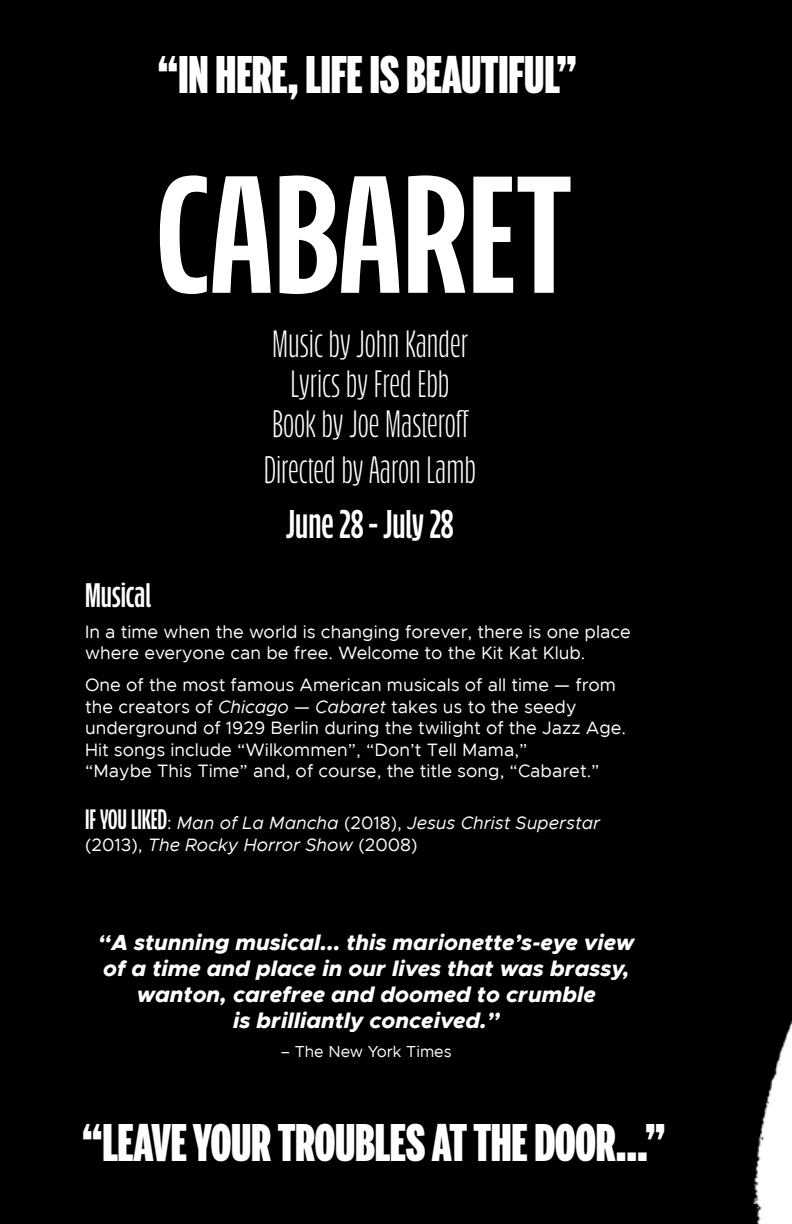
<style>
.page{position:relative;width:792px;height:1224px;background:#000}
.page>*{position:absolute;margin:0;border:0;box-sizing:border-box;transform-origin:0 0}
.t1{font:700 166px "Bufalino";color:#fff;scale:1.23 1}
.t2{font:900 50px "Benton Sans Extra Comp";letter-spacing:-.005em;color:#fff}
.t3{font:700 40px "Bufalino";color:#fff}
.t4{font:38px/40px "Bufalino";color:#fff;text-align:center}
.t5{font:700 34px "Bufalino";color:#fff}
.t6{font:italic 800 22px/26px "Metropolis";color:#fff;text-align:center}
.t7{font:18px/21.6px "Metropolis";color:#fff}
.t8{font:italic 18px/21.6px "Metropolis";color:#fff}
.t9{font:16px "Metropolis";color:#fff}
.s1{font-style:italic}
.s2{font-family:"Bufalino";font-weight:700;font-style:normal;font-size:28px}
.s3{font-style:normal}
</style>
<div class="page">
<h2 class="t2" style="left:158px;top:46px;width:421px">“IN HERE, LIFE IS BEAUTIFUL”</h2>
<h1 class="t1" style="left:157px;top:164px;width:339px">CABARET</h1>
<h3 class="t4" style="left:272px;top:328px;width:199px">Music by John Kander<br>Lyrics by Fred Ebb<br>Book by Joe Masteroff</h3>
<h3 class="t4" style="left:264px;top:454px;width:214px">Directed by Aaron Lamb</h3>
<h3 class="t3" style="left:286px;top:507px;width:169px">June 28 - July 28</h3>
<h3 class="t5" style="left:85px;top:581px;width:67px">Musical</h3>
<p class="t7" style="left:85px;top:621px;width:547px">In a time when the world is changing forever, there is one place where everyone can be free. Welcome to the Kit Kat Klub.</p>
<p class="t7" style="left:85px;top:674px;width:543px">One of the most famous American musicals of all time — from the creators of <span class="s1">Chicago</span> — <span class="s1">Cabaret</span> takes us to the seedy underground of 1929 Berlin during the twilight of the Jazz Age.<br>Hit songs include “Wilkommen”, “Don’t Tell Mama,”<br>“Maybe This Time” and, of course, the title song, “Cabaret.”</p>
<p class="t8" style="left:85px;top:812px;width:517px"><span class="s2">IF YOU LIKED</span><span class="s3">:</span> Man of La Mancha <span class="s3">(2018),</span> Jesus Christ Superstar <span class="s3">(2013),</span> The Rocky Horror Show <span class="s3">(2008)</span></p>
<p class="t6" style="left:98px;top:930px;width:538px">“A stunning musical... this marionette’s-eye view of a time and place in our lives that was brassy, wanton, carefree and doomed to crumble<br>is brilliantly conceived.”</p>
<p class="t9" style="left:281px;top:1042px;width:172px">– The New York Times</p>
<h2 class="t2" style="left:82px;top:1114px;width:585px">“LEAVE YOUR TROUBLES AT THE DOOR...”</h2>
</div>
